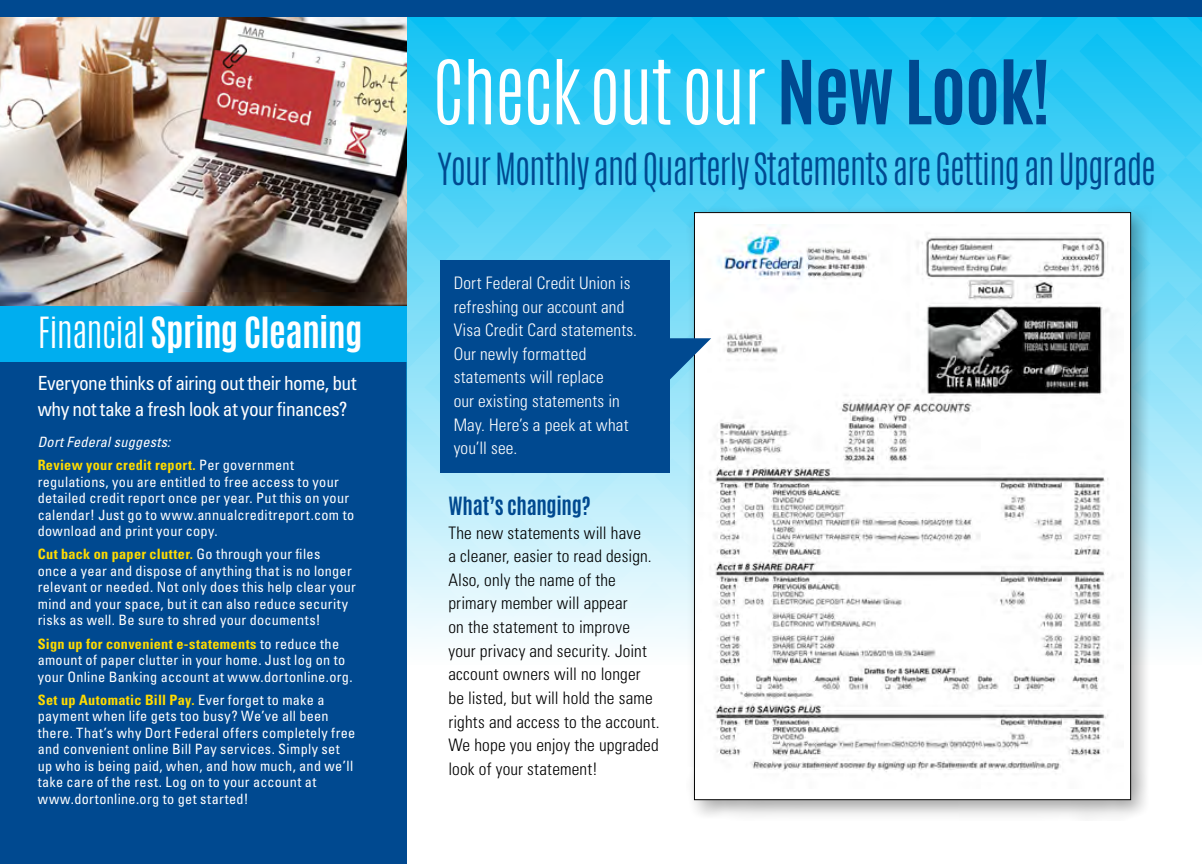
<style>
.page{position:relative;width:1202px;height:864px;background:#fff}
.page>*{position:absolute;margin:0;border:0;box-sizing:border-box;transform-origin:0 0}
.t1{font:300 75px "Antonio";letter-spacing:-.02em;color:#fff}
.t2{font:300 37.05px "Antonio";letter-spacing:-.035em;color:#004990}
.t3{font:700 35.85px "Antonio";letter-spacing:-.02em;color:#fff}
.t4{font:700 21px "Antonio";letter-spacing:-.015em;color:#004990}
.t5{font:condensed 19.5px/26.5px "Univers";letter-spacing:-.03em;color:#fff}
.t6{font:300 condensed 17.25px/23.7px "Univers";letter-spacing:.01em;color:#000}
.t7{font:300 condensed 17.25px/23.7px "Univers";letter-spacing:.01em;color:#fff}
.t8{font:condensed 14.25px/16.5px "Univers";letter-spacing:.02em;color:#fff}
.t9{font:700 condensed 14.25px/23.2px "Univers";letter-spacing:.02em;color:#ffdb00}
.s1{font-weight:300}
.s2{font-weight:400;font-style:italic;color:#fff}
.s3{font-weight:400;color:#fff}
.s4{font-weight:700;color:#ffdb00}
.s5{font-weight:700;color:#004990}
</style>
<div class="page">
<div style="left:0;top:295px;width:406px;height:569px;background:#004990"></div>
<svg style="left:406px;top:16px;width:796px;height:649px;background:#51d1f5"></svg>
<svg style="left:1150px;top:175px;width:52px;height:89px;background:#57d3f6"></svg>
<svg style="left:442px;top:564px;width:212px;height:101px"></svg>
<svg style="left:1152px;top:299px;width:50px;height:212px;background:#9ce5f9"></svg>
<svg style="left:1152px;top:600px;width:50px;height:65px"></svg>
<div style="left:686px;top:204px;width:466px;height:617px;background:#000;opacity:.35"></div>
<div style="left:694px;top:213px;width:436px;height:587px;background:#fff"></div>
<img style="left:714px;top:225px;width:394px;height:547px">
<img style="left:0;top:16px;width:406px;height:291px">
<div style="left:0;top:307px;width:406px;height:55px;background:#00aeef"></div>
<div style="left:0;top:0;width:1202px;height:16px;background:#004990"></div>
<div style="left:440px;top:260px;width:230px;height:213px;background:#004990"></div>
<svg style="left:548px;top:338px;width:163px;height:156px"></svg>
<h3 class="t3" style="left:38px;top:305px;width:326px"><span class="s1">Financial</span> Spring Cleaning</h3>
<h3 class="t5" style="left:38px;top:369px;width:320px">Everyone thinks of airing out their home, but why not take a fresh look at your finances?</h3>
<p class="t9" style="left:38px;top:430px;width:258px"><span class="s2">Dort Federal suggests:<br></span>Review your credit report. <span class="s3">Per government</span></p>
<p class="t8" style="left:38px;top:473px;width:318px">regulations, you are entitled to free access to your detailed credit report once per year. Put this on your calendar! Just go to www.annualcreditreport.com to download and print your copy.</p>
<p class="t8" style="left:38px;top:546px;width:320px"><span class="s4">Cut back on paper clutter.</span> Go through your files<br>once a year and dispose of anything that is no longer relevant or needed. Not only does this help clear your mind and your space, but it can also reduce security risks as well. Be sure to shred your documents!</p>
<p class="t8" style="left:38px;top:635px;width:316px"><span class="s4">Sign up for convenient e-statements</span> to reduce the amount of paper clutter in your home. Just log on to your Online Banking account at www.dortonline.org.</p>
<p class="t8" style="left:38px;top:691px;width:319px"><span class="s4">Set up Automatic Bill Pay.</span> Ever forget to make a payment when life gets too busy? We’ve all been there. That’s why Dort Federal offers completely free and convenient online Bill Pay services. Simply set up who is being paid, when, and how much, and we’ll take care of the rest. Log on to your account at www.dortonline.org to get started!</p>
<h1 class="t1" style="left:432px;top:39px;width:619px">Check out our <span class="s5">New Look!</span></h1>
<h2 class="t2" style="left:437px;top:143px;width:720px">Your Monthly and Quarterly Statements are Getting an Upgrade</h2>
<p class="t7" style="left:453px;top:271px;width:185px">Dort Federal Credit Union is refreshing our account and<br>Visa Credit Card statements.<br>Our newly formatted statements will replace<br>our existing statements in<br>May. Here’s a peek at what you’ll see.</p>
<h3 class="t4" style="left:448px;top:490px;width:144px">What’s changing?</h3>
<p class="t6" style="left:448px;top:520px;width:213px">The new statements will have<br>a cleaner, easier to read design.<br>Also, only the name of the primary member will appear<br>on the statement to improve your privacy and security. Joint account owners will no longer be listed, but will hold the same rights and access to the account.<br>We hope you enjoy the upgraded look of your statement!</p>
</div>
